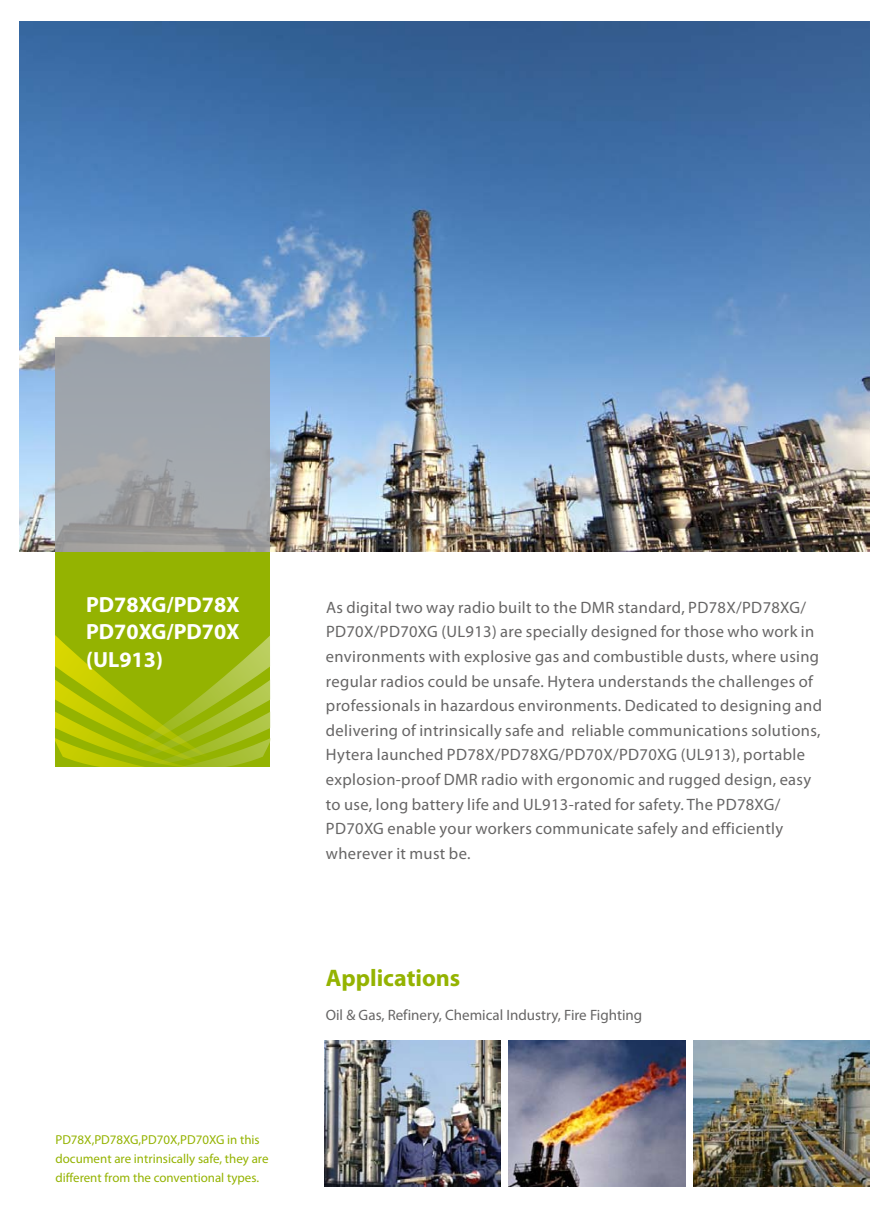
<style>
.page{position:relative;width:893px;height:1212px;background:#fff}
.page>*{position:absolute;margin:0;border:0;box-sizing:border-box;transform-origin:0 0}
.t1{font:700 24px "Myriad Pro";color:#94b301}
.t2{font:700 22.05px/27.3px "Myriad Pro";color:#fff;text-align:justify}
.t3{font:16.5px/24.6px "Myriad Pro";letter-spacing:.02em;color:#666565}
.t4{font:15px "Myriad Pro";color:#666565}
.t5{font:12.9px/19.2px "Myriad Pro";color:#94b301}
</style>
<div class="page">
<img style="left:19px;top:21px;width:851px;height:531px">
<img style="left:324px;top:1040px;width:177px;height:146px">
<img style="left:694px;top:1040px;width:176px;height:146px">
<img style="left:509px;top:1040px;width:176px;height:146px">
<div style="left:55px;top:552px;width:215px;height:214px;background:#94b301"></div>
<svg style="left:55px;top:635px;width:215px;height:131px"></svg>
<div style="left:55px;top:337px;width:215px;height:215px;background:#a0a0a1;opacity:.85"></div>
<h2 class="t2" style="left:86px;top:593px;width:155px">PD78XG/PD78X PD70XG/PD70X (UL913)</h2>
<p class="t5" style="left:55px;top:1131px;width:215px">PD78X,PD78XG,PD70X,PD70XG in this document are intrinsically safe, they are different from the conventional types.</p>
<p class="t3" style="left:326px;top:596px;width:498px">As digital two way radio built to the DMR standard, PD78X/PD78XG/ PD70X/PD70XG (UL913) are specially designed for those who work in environments with explosive gas and combustible dusts, where using regular radios could be unsafe. Hytera understands the challenges of professionals in hazardous environments. Dedicated to designing and delivering of intrinsically safe and reliable communications solutions, Hytera launched PD78X/PD78XG/PD70X/PD70XG (UL913), portable explosion-proof DMR radio with ergonomic and rugged design, easy to use, long battery life and UL913-rated for safety. The PD78XG/ PD70XG enable your workers communicate safely and efficiently wherever it must be.</p>
<h1 class="t1" style="left:326px;top:967px;width:136px">Applications</h1>
<p class="t4" style="left:326px;top:1009px;width:318px">Oil &amp; Gas, Refinery, Chemical Industry, Fire Fighting</p>
</div>
